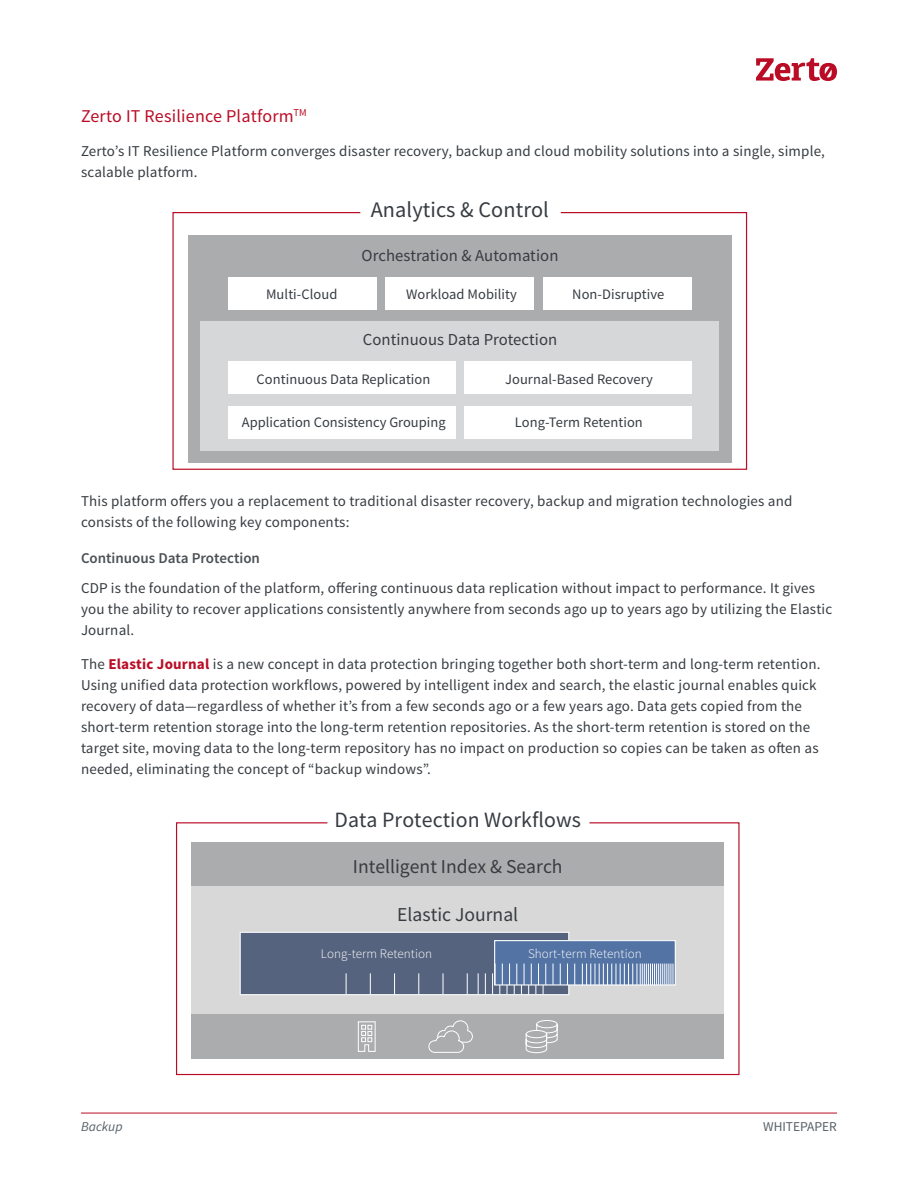
<style>
.page{position:relative;width:918px;height:1188px;background:#fff}
.page>*{position:absolute;margin:0;border:0;box-sizing:border-box;transform-origin:0 0}
.t1{font:22.2px "Source Sans Pro";letter-spacing:.005em;color:#373c41}
.t2{font:21.9px "Source Sans Pro";letter-spacing:.005em;color:#373c41}
.t3{font:19.65px "Source Sans Pro";color:#373c41}
.t4{font:18px "Source Sans Pro";letter-spacing:.01em;color:#ba0c25}
.t5{font:16.65px "Source Sans Pro";letter-spacing:.005em;color:#373c41}
.t6{font:15px/21px "Source Sans Pro";letter-spacing:.01em;color:#373c41}
.t7{font:600 15px "Source Sans Pro";color:#4b5054}
.t8{font:14.4px "Source Sans Pro";letter-spacing:.005em;color:#373c41}
.t9{font:13.5px "Source Sans Pro";color:#58626a}
.t10{font:italic 13.5px "Source Sans Pro";color:#58626a}
.t11{font:300 13.05px "Source Sans Pro";letter-spacing:.005em;color:#fff}
.s1{font-weight:700;color:#ba0c25}
</style>
<div class="page">
<svg style="left:756px;top:58px;width:81px;height:23px"></svg>
<hr style="left:81px;top:1113px;width:756px;height:1px;background:#ba0c25">
<svg style="left:172px;top:212px;width:576px;height:258px"></svg>
<div style="left:188px;top:235px;width:543px;height:227px;background:#aaacae"></div>
<div style="left:201px;top:321px;width:518px;height:129px;background:#d6d7d8"></div>
<div style="left:464px;top:406px;width:228px;height:33px;background:#fff"></div>
<div style="left:228px;top:361px;width:228px;height:33px;background:#fff"></div>
<div style="left:228px;top:406px;width:228px;height:33px;background:#fff"></div>
<div style="left:464px;top:361px;width:228px;height:33px;background:#fff"></div>
<div style="left:228px;top:277px;width:148px;height:33px;background:#fff"></div>
<div style="left:386px;top:277px;width:148px;height:33px;background:#fff"></div>
<div style="left:543px;top:277px;width:149px;height:33px;background:#fff"></div>
<svg style="left:176px;top:822px;width:564px;height:254px"></svg>
<div style="left:191px;top:842px;width:533px;height:55px;background:#aaacae"></div>
<div style="left:191px;top:1003px;width:533px;height:55px;background:#aaacae"></div>
<div style="left:191px;top:887px;width:533px;height:127px;background:#d8d8d8"></div>
<div style="left:240px;top:932px;width:329px;height:63px;background:#55637e"></div>
<div style="left:240px;top:932px;width:329px;height:63px;border:1px solid #fff"></div>
<svg style="left:485px;top:973px;width:1px;height:22px"></svg>
<svg style="left:478px;top:973px;width:1px;height:22px"></svg>
<svg style="left:467px;top:973px;width:1px;height:22px"></svg>
<svg style="left:443px;top:973px;width:1px;height:22px"></svg>
<svg style="left:418px;top:973px;width:1px;height:22px"></svg>
<svg style="left:394px;top:973px;width:1px;height:22px"></svg>
<svg style="left:370px;top:973px;width:1px;height:22px"></svg>
<svg style="left:346px;top:973px;width:1px;height:22px"></svg>
<div style="left:495px;top:941px;width:180px;height:44px;background:#5373a4"></div>
<div style="left:494px;top:940px;width:182px;height:46px;border:1px solid #fff"></div>
<svg style="left:574px;top:964px;width:1px;height:21px"></svg>
<svg style="left:567px;top:964px;width:1px;height:21px"></svg>
<svg style="left:560px;top:964px;width:1px;height:21px"></svg>
<svg style="left:553px;top:964px;width:1px;height:21px"></svg>
<svg style="left:492px;top:964px;width:54px;height:31px"></svg>
<svg style="left:582px;top:964px;width:92px;height:21px"></svg>
<svg style="left:526px;top:1020px;width:32px;height:33px"></svg>
<svg style="left:428px;top:1020px;width:45px;height:33px"></svg>
<svg style="left:358px;top:1021px;width:18px;height:31px"></svg>
<p class="t4" style="left:81px;top:104px;width:227px">Zerto IT Resilience Platform<sup>TM</sup></p>
<p class="t6" style="left:81px;top:141px;width:746px">Zerto’s IT Resilience Platform converges disaster recovery, backup and cloud mobility solutions into a single, simple, scalable platform.</p>
<h1 class="t1" style="left:371px;top:195px;width:180px">Analytics &amp; Control</h1>
<p class="t5" style="left:362px;top:244px;width:198px">Orchestration &amp; Automation</p>
<p class="t8" style="left:266px;top:285px;width:73px">Multi-Cloud</p>
<p class="t8" style="left:406px;top:285px;width:112px">Workload Mobility</p>
<p class="t8" style="left:572px;top:285px;width:94px">Non-Disruptive</p>
<p class="t5" style="left:363px;top:329px;width:196px">Continuous Data Protection</p>
<p class="t8" style="left:257px;top:371px;width:175px">Continuous Data Replication</p>
<p class="t8" style="left:242px;top:413px;width:205px">Application Consistency Grouping</p>
<p class="t8" style="left:505px;top:371px;width:149px">Journal-Based Recovery</p>
<p class="t8" style="left:515px;top:413px;width:130px">Long-Term Retention</p>
<p class="t6" style="left:81px;top:490px;width:713px">This platform offers you a replacement to traditional disaster recovery, backup and migration technologies and consists of the following key components:</p>
<p class="t7" style="left:81px;top:549px;width:181px">Continuous Data Protection</p>
<p class="t6" style="left:81px;top:578px;width:753px">CDP is the foundation of the platform, offering continuous data replication without impact to performance. It gives you the ability to recover applications consistently anywhere from seconds ago up to years ago by utilizing the Elastic<br>Journal.</p>
<p class="t6" style="left:81px;top:654px;width:741px">The <span class="s1">Elastic Journal</span> is a new concept in data protection bringing together both short-term and long-term retention.<br>Using unified data protection workflows, powered by intelligent index and search, the elastic journal enables quick recovery of data—regardless of whether it’s from a few seconds ago or a few years ago. Data gets copied from the short-term retention storage into the long-term retention repositories. As the short-term retention is stored on the target site, moving data to the long-term repository has no impact on production so copies can be taken as often as needed, eliminating the concept of “backup windows”.</p>
<h2 class="t2" style="left:334px;top:806px;width:248px">Data Protection Workflows</h2>
<h3 class="t3" style="left:353px;top:854px;width:211px">Intelligent Index &amp; Search</h3>
<h3 class="t3" style="left:397px;top:902px;width:123px">Elastic Journal</h3>
<p class="t11" style="left:321px;top:946px;width:113px">Long-term Retention</p>
<p class="t11" style="left:528px;top:946px;width:115px">Short-term Retention</p>
<p class="t10" style="left:81px;top:1119px;width:43px">Backup</p>
<p class="t9" style="left:763px;top:1119px;width:75px">WHITEPAPER</p>
</div>
